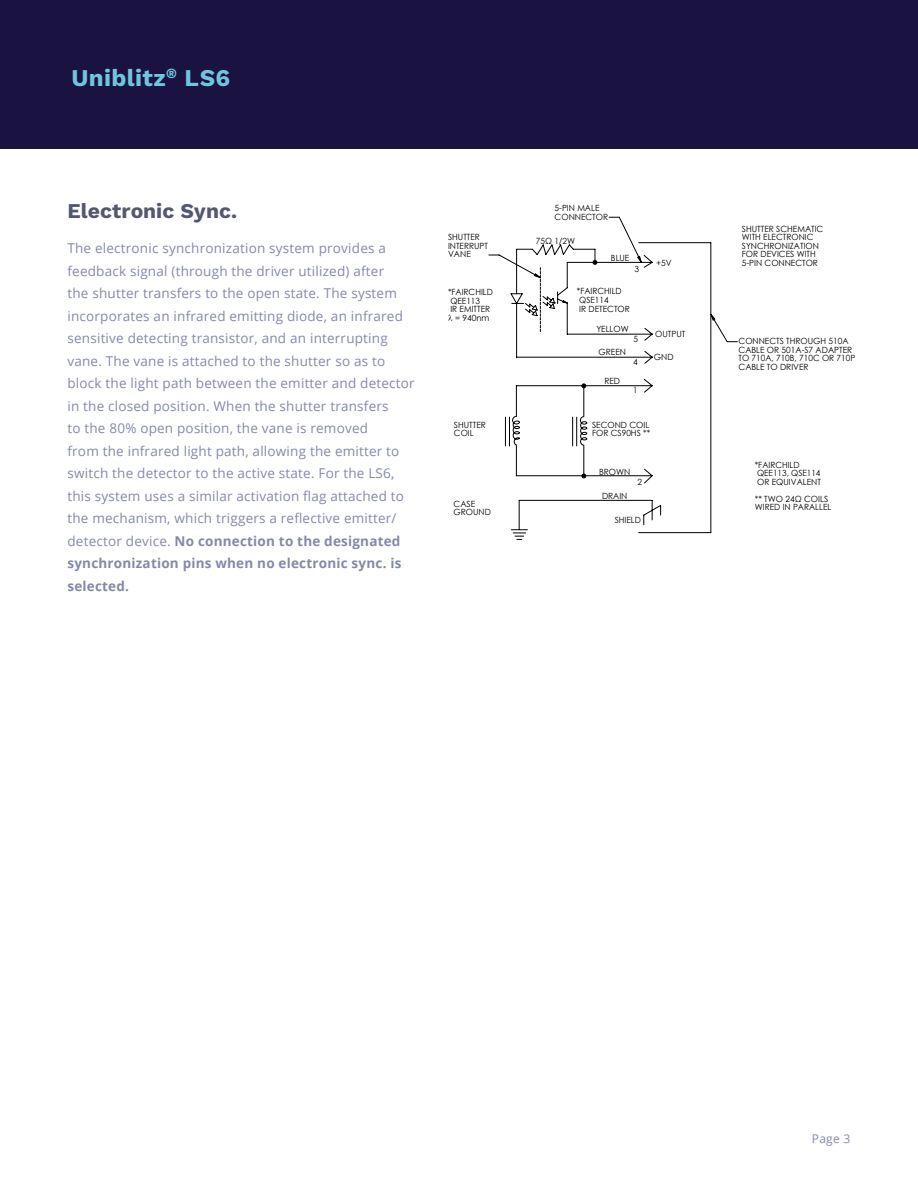
<style>
.page{position:relative;width:918px;height:1188px;background:#fff}
.page>*{position:absolute;margin:0;border:0;box-sizing:border-box;transform-origin:0 0}
.t1{font:700 24px "Work Sans";letter-spacing:.015em;color:#70c5df}
.t2{font:700 21px "Work Sans";color:#545770}
.t3{font:13.5px/22.5px "Open Sans";letter-spacing:.015em;color:#8589a9}
.t4{font:12px "Open Sans";color:#8589a9}
.t5{font:8.55px/8.6px "Century Gothic";color:#000}
.t6{font:8.55px "Century Gothic";color:#000;scale:.96 1}
.t7{font:8.55px "Century Gothic";color:#000;scale:.92 1}
.s1{font-weight:700}
</style>
<div class="page">
<div style="left:0;top:0;width:918px;height:148px;background:#1a1240"></div>
<svg style="left:510px;top:478px;width:201px;height:62px"></svg>
<svg style="left:448px;top:315px;width:5px;height:6px"></svg>
<svg style="left:489px;top:217px;width:249px;height:261px"></svg>
<h1 class="t1" style="left:71px;top:64px;width:160px">Uniblitz<sup>®</sup> LS6</h1>
<h2 class="t2" style="left:68px;top:199px;width:171px">Electronic Sync.</h2>
<p class="t3" style="left:68px;top:237px;width:349px">The electronic synchronization system provides a feedback signal (through the driver utilized) after<br>the shutter transfers to the open state. The system incorporates an infrared emitting diode, an infrared sensitive detecting transistor, and an interrupting vane. The vane is attached to the shutter so as to block the light path between the emitter and detector in the closed position. When the shutter transfers<br>to the 80% open position, the vane is removed<br>from the infrared light path, allowing the emitter to switch the detector to the active state. For the LS6, this system uses a similar activation flag attached to the mechanism, which triggers a reflective emitter/ detector device. <span class="s1">No connection to the designated synchronization pins when no electronic sync. is selected.</span></p>
<p class="t5" style="left:448px;top:233px;width:41px">SHUTTER<br>INTERRUPT<br>VANE</p>
<p class="t5" style="left:448px;top:288px;width:46px">*FAIRCHILD</p>
<p class="t6" style="left:450px;top:295px;width:32px">QEE113</p>
<p class="t5" style="left:450px;top:305px;width:41px">IR EMITTER</p>
<p class="t5" style="left:455px;top:313px;width:36px">= 940nm</p>
<p class="t5" style="left:454px;top:420px;width:33px">SHUTTER<br>COIL</p>
<p class="t5" style="left:454px;top:499px;width:39px">CASE<br>GROUND</p>
<p class="t5" style="left:555px;top:203px;width:55px">5-PIN MALE<br>CONNECTOR</p>
<p class="t5" style="left:536px;top:236px;width:41px">75Ω 1/2W</p>
<p class="t5" style="left:611px;top:253px;width:20px">BLUE</p>
<p class="t5" style="left:634px;top:264px;width:6px">3</p>
<p class="t5" style="left:577px;top:287px;width:54px">*FAIRCHILD<br>QSE114<br>IR DETECTOR</p>
<p class="t5" style="left:596px;top:325px;width:34px">YELLOW</p>
<p class="t5" style="left:599px;top:348px;width:29px">GREEN</p>
<p class="t5" style="left:604px;top:377px;width:17px">RED</p>
<p class="t5" style="left:633px;top:334px;width:6px">5</p>
<p class="t5" style="left:633px;top:358px;width:6px">4</p>
<p class="t7" style="left:633px;top:384px;width:6px">1</p>
<p class="t5" style="left:656px;top:258px;width:17px">+5V</p>
<p class="t5" style="left:655px;top:330px;width:32px">OUTPUT</p>
<p class="t5" style="left:654px;top:353px;width:21px">GND</p>
<p class="t5" style="left:592px;top:420px;width:60px">SECOND COIL<br>FOR CS90HS **</p>
<p class="t5" style="left:599px;top:467px;width:33px">BROWN</p>
<p class="t5" style="left:637px;top:477px;width:6px">2</p>
<p class="t5" style="left:615px;top:516px;width:28px">SHIELD</p>
<p class="t5" style="left:602px;top:491px;width:27px">DRAIN</p>
<p class="t5" style="left:742px;top:224px;width:83px">SHUTTER SCHEMATIC<br>WITH ELECTRONIC<br>SYNCHRONIZATION<br>FOR DEVICES WITH<br>5-PIN CONNECTOR</p>
<p class="t5" style="left:739px;top:337px;width:118px">CONNECTS THROUGH 510A<br>CABLE OR 501A-S7 ADAPTER<br>TO 710A, 710B, 710C OR 710P<br>CABLE TO DRIVER</p>
<p class="t5" style="left:755px;top:460px;width:68px">*FAIRCHILD<br>QEE113, QSE114<br>OR EQUIVALENT</p>
<p class="t5" style="left:755px;top:494px;width:78px">** TWO 24Ω COILS<br>WIRED IN PARALLEL</p>
<p class="t4" style="left:812px;top:1131px;width:40px">Page 3</p>
</div>
